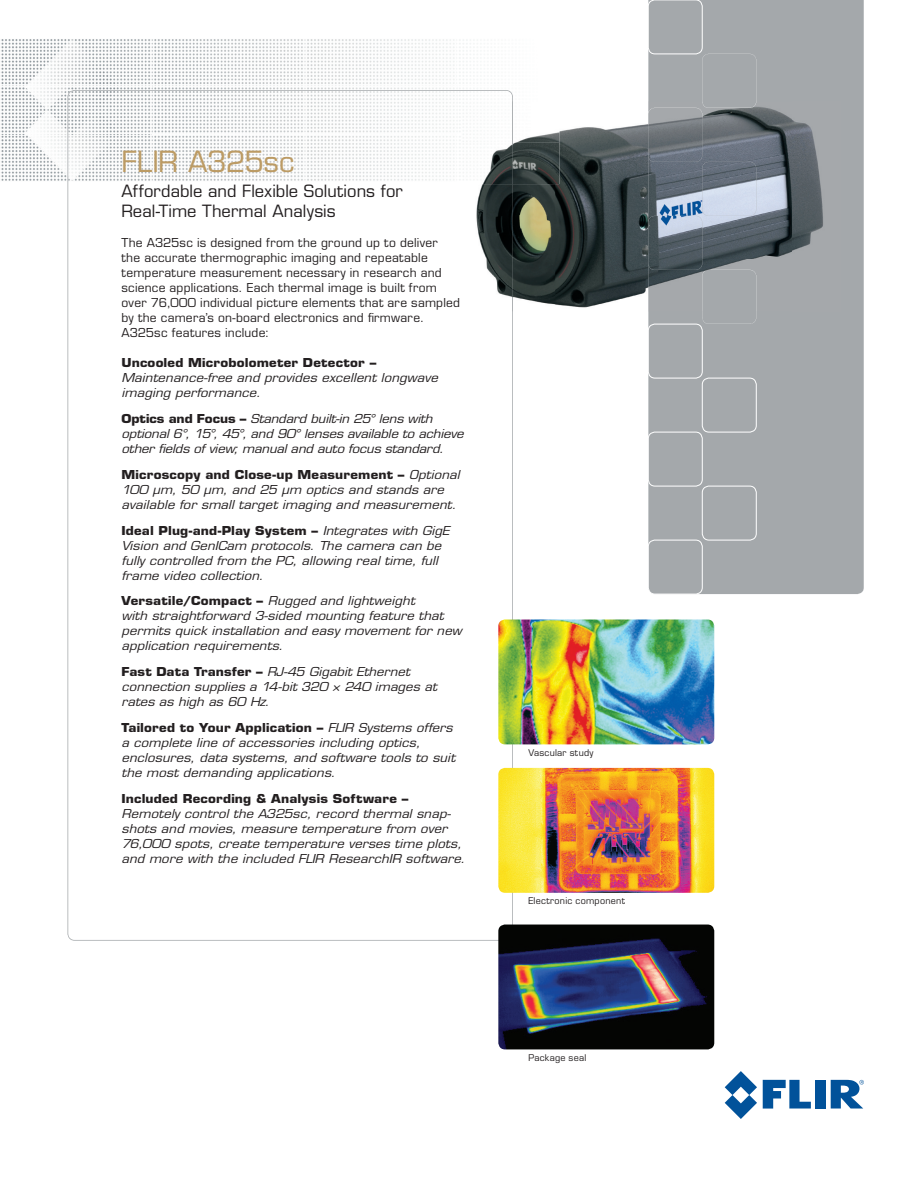
<style>
.page{position:relative;width:918px;height:1188px;background:#fff}
.page>*{position:absolute;margin:0;border:0;box-sizing:border-box;transform-origin:0 0}
.t1{font:28.5px "Eurostile LT Std";letter-spacing:-.015em;color:#bc9b64}
.t2{font:16.5px/19.8px "Eurostile LT Std";letter-spacing:.005em;color:#231f20}
.t3{font:italic 12px/15px "Eurostile LT Std";letter-spacing:.01em;color:#231f20;scale:1.1 1}
.t4{font:12px/15px "Eurostile LT Std";letter-spacing:.02em;color:#231f20}
.t5{font:italic 12px/15px "Eurostile LT Std";letter-spacing:-.01em;color:#231f20;scale:1.1 1}
.t6{font:700 12px "Eurostile LT Std";letter-spacing:.015em;color:#231f20;scale:1.1 1}
.t7{font:9px "Eurostile LT Std";letter-spacing:.025em;color:#231f20}
.s1{font-weight:700;font-style:normal}
</style>
<div class="page">
<div style="left:648px;top:0;width:216px;height:594px;background:#a4a8ab"></div>
<div style="left:648px;top:540px;width:54px;height:54px;background:#a4a8ab;border-radius:7px"></div>
<div style="left:648px;top:540px;width:54px;height:54px;border:1px solid #fff;border-radius:7px"></div>
<div style="left:702px;top:486px;width:54px;height:54px;background:#a4a8ab;border-radius:7px"></div>
<div style="left:702px;top:486px;width:54px;height:54px;border:1px solid #fff;border-radius:7px"></div>
<div style="left:648px;top:432px;width:54px;height:54px;background:#a4a8ab;border-radius:7px"></div>
<div style="left:648px;top:432px;width:54px;height:54px;border:1px solid #fff;border-radius:7px"></div>
<div style="left:702px;top:378px;width:54px;height:54px;background:#a4a8ab;border-radius:7px"></div>
<div style="left:702px;top:378px;width:54px;height:54px;border:1px solid #fff;border-radius:7px"></div>
<div style="left:648px;top:324px;width:54px;height:54px;background:#a4a8ab;border-radius:7px"></div>
<div style="left:648px;top:324px;width:54px;height:54px;border:1px solid #fff;border-radius:7px"></div>
<div style="left:648px;top:54px;width:108px;height:270px;background:#a4a8ab"></div>
<div style="left:648px;top:0;width:54px;height:54px;background:#a4a8ab;border-radius:7px"></div>
<div style="left:648px;top:0;width:54px;height:54px;border:1px solid #fff;border-radius:7px"></div>
<svg style="left:763px;top:1080px;width:48px;height:29px"></svg>
<div style="left:816px;top:1080px;width:10px;height:29px;background:#01529a"></div>
<svg style="left:725px;top:1071px;width:32px;height:48px"></svg>
<svg style="left:831px;top:1080px;width:33px;height:29px"></svg>
<img style="left:1px;top:39px;width:477px;height:96px">
<img style="left:1px;top:135px;width:66px;height:46px">
<svg style="left:67px;top:90px;width:446px;height:851px"></svg>
<img style="left:555px;top:101px;width:286px;height:211px">
<img style="left:462px;top:184px;width:93px;height:128px">
<div style="left:702px;top:270px;width:54px;height:42px;background:#a4a8ab"></div>
<img style="left:648px;top:216px;width:54px;height:54px">
<img style="left:702px;top:162px;width:54px;height:54px">
<img style="left:648px;top:108px;width:54px;height:54px">
<img style="left:702px;top:101px;width:54px;height:7px">
<img style="left:462px;top:101px;width:97px;height:83px">
<img style="left:512px;top:101px;width:1px;height:211px">
<img style="left:498px;top:620px;width:216px;height:124px">
<img style="left:498px;top:768px;width:216px;height:125px">
<img style="left:498px;top:925px;width:216px;height:124px">
<svg style="left:368px;top:313px;width:5px;height:9px"></svg>
<svg style="left:160px;top:444px;width:6px;height:9px"></svg>
<h1 class="t1" style="left:122px;top:145px;width:175px">FLIR A325sc</h1>
<h2 class="t2" style="left:122px;top:182px;width:283px">Affordable and Flexible Solutions for<br>Real-Time Thermal Analysis</h2>
<p class="t4" style="left:122px;top:235px;width:340px">The A325sc is designed from the ground up to deliver<br>the accurate thermographic imaging and repeatable temperature measurement necessary in research and science applications. Each thermal image is built from over 76,000 individual picture elements that are sampled by the camera’s on-board electronics and rmware.<br>A325sc features include:</p>
<p class="t6" style="left:122px;top:355px;width:233px">Uncooled Microbolometer Detector –</p>
<p class="t3" style="left:122px;top:371px;width:289px">Maintenance-free and provides excellent longwave imaging performance.</p>
<p class="t5" style="left:122px;top:411px;width:313px"><span class="s1">Optics and Focus –</span> Standard built-in 25° lens with optional 6°, 15°, 45°, and 90° lenses available to achieve other elds of view; manual and auto focus standard.</p>
<p class="t3" style="left:122px;top:467px;width:309px"><span class="s1">Microscopy and Close-up Measurement –</span> Optional<br>100 µm, 50 µm, and 25 µm optics and stands are available for small target imaging and measurement.</p>
<p class="t3" style="left:122px;top:523px;width:300px"><span class="s1">Ideal Plug-and-Play System –</span> Integrates with GigE Vision and GenICam protocols. The camera can be fully controlled from the PC, allowing real time, full frame video collection.</p>
<p class="t3" style="left:122px;top:594px;width:311px"><span class="s1">Versatile/Compact –</span> Rugged and lightweight<br>with straightforward 3-sided mounting feature that permits quick installation and easy movement for new application requirements.</p>
<p class="t3" style="left:122px;top:665px;width:288px"><span class="s1">Fast Data Transfer –</span> RJ-45 Gigabit Ethernet connection supplies a 14-bit 320 × 240 images at rates as high as 60 Hz.</p>
<p class="t3" style="left:122px;top:720px;width:305px"><span class="s1">Tailored to Your Application –</span> FLIR Systems offers a complete line of accessories including optics, enclosures, data systems, and software tools to suit the most demanding applications.</p>
<p class="t6" style="left:122px;top:791px;width:262px">Included Recording &amp; Analysis Software –</p>
<p class="t3" style="left:122px;top:806px;width:314px">Remotely control the A325sc, record thermal snap&shy;shots and movies, measure temperature from over 76,000 spots, create temperature verses time plots, and more with the included FLIR ResearchIR software.</p>
<p class="t7" style="left:528px;top:747px;width:67px">Vascular study</p>
<p class="t7" style="left:528px;top:895px;width:98px">Electronic component</p>
<p class="t7" style="left:528px;top:1052px;width:60px">Package seal</p>
</div>
